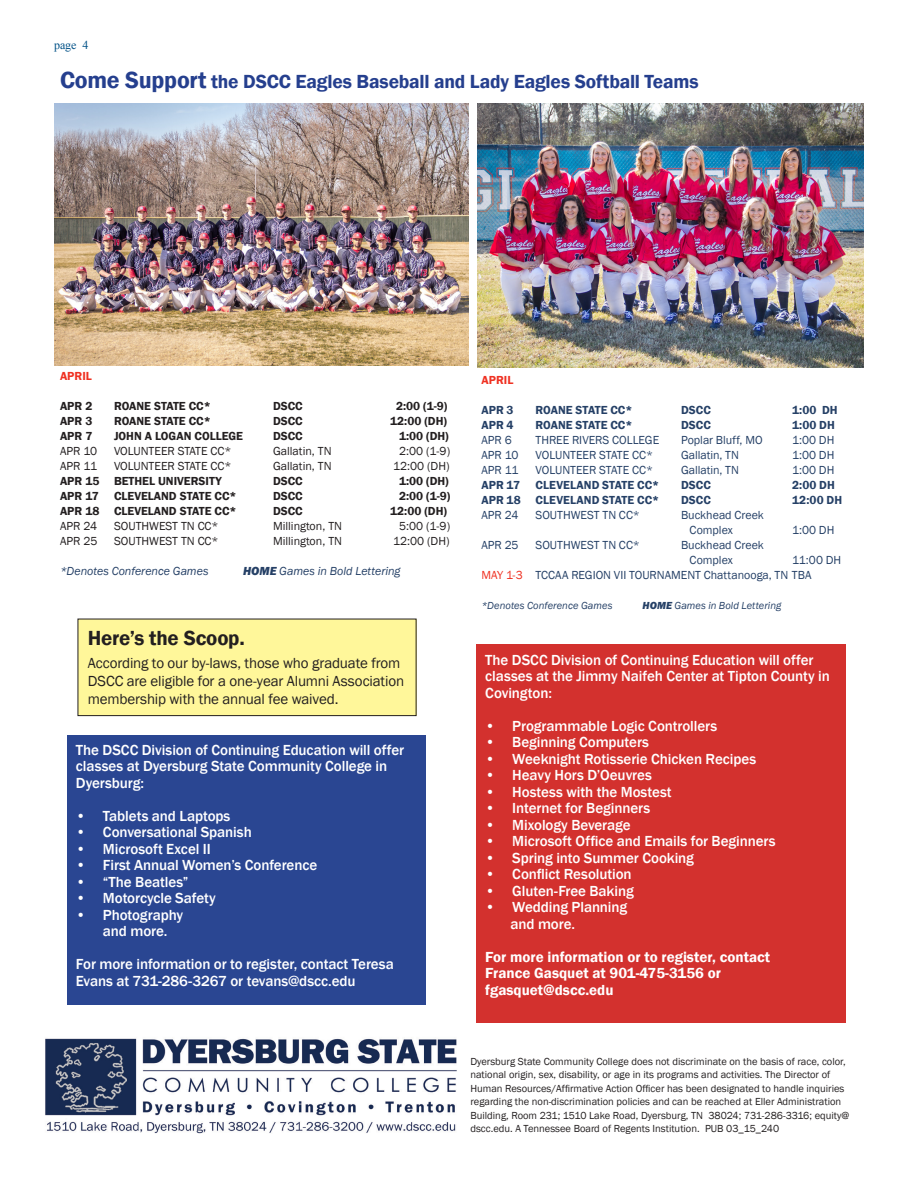
<style>
.page{position:relative;width:918px;height:1188px;background:#fff}
.page>*{position:absolute;margin:0;border:0;box-sizing:border-box;transform-origin:0 0}
.t1{font:600 21px "Franklin Gothic";letter-spacing:-.01em;color:#231f20}
.t2{font:600 19.5px "Franklin Gothic";letter-spacing:-.01em;color:#253f8e}
.t3{font:500 15px/16.5px "Franklin Gothic";letter-spacing:-.005em;color:#fff}
.t4{font:15px/18px "Franklin Gothic";letter-spacing:-.01em;color:#231f20}
.t5{font:600 15px/16.5px "Franklin Gothic";color:#fff}
.t6{font:12px "Franklin Gothic";color:#254066}
.t7{font:600 12px "Franklin Gothic";color:#231f20}
.t8{font:12px "Franklin Gothic";color:#231f20}
.t9{font:600 12px "Franklin Gothic";letter-spacing:.005em;color:#254066}
.t10{font:italic 12px "Franklin Gothic";color:#254066}
.t11{font:600 12px "Franklin Gothic";color:#ef3122}
.t12{font:12px "Times New Roman";color:#005187}
.t13{font:10.5px/13.5px "Franklin Gothic";color:#231f20}
.t14{font:italic 10.5px "Franklin Gothic";letter-spacing:.005em;color:#254066}
.s1{font-size:24px}
.s2{font-weight:800}
.s3{color:#ef3122}
</style>
<div class="page">
<img style="left:45px;top:1038px;width:412px;height:96px">
<div style="left:78px;top:619px;width:338px;height:97px;background:#fff79a"></div>
<div style="left:78px;top:619px;width:338px;height:97px;border:1px solid #231f20"></div>
<img style="left:477px;top:104px;width:386px;height:263px">
<img style="left:54px;top:104px;width:415px;height:262px">
<div style="left:67px;top:735px;width:359px;height:270px;background:#2a4692"></div>
<div style="left:476px;top:645px;width:370px;height:378px;background:#d3312e"></div>
<p class="t12" style="left:54px;top:37px;width:36px">page 4</p>
<p class="t2" style="left:60px;top:69px;width:640px"><span class="s1">Come Support</span> the DSCC Eagles Baseball and Lady Eagles Softball Teams</p>
<p class="t11" style="left:60px;top:368px;width:33px">APRIL</p>
<p class="t7" style="left:60px;top:398px;width:34px">APR 2</p>
<p class="t7" style="left:114px;top:398px;width:98px">ROANE STATE CC*</p>
<p class="t7" style="left:273px;top:398px;width:31px">DSCC</p>
<p class="t7" style="left:396px;top:398px;width:53px">2:00 (1-9)</p>
<p class="t7" style="left:60px;top:413px;width:34px">APR 3</p>
<p class="t7" style="left:114px;top:413px;width:98px">ROANE STATE CC*</p>
<p class="t7" style="left:273px;top:413px;width:31px">DSCC</p>
<p class="t7" style="left:390px;top:413px;width:59px">12:00 (DH)</p>
<p class="t7" style="left:60px;top:428px;width:34px">APR 7</p>
<p class="t7" style="left:114px;top:428px;width:131px">JOHN A LOGAN COLLEGE</p>
<p class="t7" style="left:273px;top:428px;width:31px">DSCC</p>
<p class="t7" style="left:399px;top:428px;width:51px">1:00 (DH)</p>
<p class="t8" style="left:60px;top:443px;width:39px">APR 10</p>
<p class="t8" style="left:114px;top:443px;width:119px">VOLUNTEER STATE CC*</p>
<p class="t8" style="left:273px;top:443px;width:60px">Gallatin, TN</p>
<p class="t8" style="left:399px;top:443px;width:53px">2:00 (1-9)</p>
<p class="t8" style="left:60px;top:458px;width:39px">APR 11</p>
<p class="t8" style="left:114px;top:458px;width:119px">VOLUNTEER STATE CC*</p>
<p class="t8" style="left:273px;top:458px;width:60px">Gallatin, TN</p>
<p class="t8" style="left:393px;top:458px;width:58px">12:00 (DH)</p>
<p class="t7" style="left:60px;top:473px;width:163px">APR 15 BETHEL UNIVERSITY</p>
<p class="t7" style="left:273px;top:473px;width:31px">DSCC</p>
<p class="t7" style="left:399px;top:473px;width:51px">1:00 (DH)</p>
<p class="t7" style="left:60px;top:488px;width:40px">APR 17</p>
<p class="t7" style="left:114px;top:488px;width:124px">CLEVELAND STATE CC*</p>
<p class="t7" style="left:273px;top:488px;width:31px">DSCC</p>
<p class="t7" style="left:399px;top:488px;width:53px">2:00 (1-9)</p>
<p class="t7" style="left:60px;top:503px;width:178px">APR 18 CLEVELAND STATE CC*</p>
<p class="t7" style="left:273px;top:503px;width:31px">DSCC</p>
<p class="t7" style="left:390px;top:503px;width:59px">12:00 (DH)</p>
<p class="t8" style="left:60px;top:518px;width:39px">APR 24</p>
<p class="t8" style="left:114px;top:518px;width:106px">SOUTHWEST TN CC*</p>
<p class="t8" style="left:273px;top:518px;width:71px">Millington, TN</p>
<p class="t8" style="left:399px;top:518px;width:53px">5:00 (1-9)</p>
<p class="t8" style="left:60px;top:533px;width:39px">APR 25</p>
<p class="t8" style="left:114px;top:533px;width:106px">SOUTHWEST TN CC*</p>
<p class="t8" style="left:273px;top:533px;width:71px">Millington, TN</p>
<p class="t8" style="left:393px;top:533px;width:58px">12:00 (DH)</p>
<p class="t10" style="left:60px;top:563px;width:150px">*Denotes Conference Games</p>
<p class="t10" style="left:243px;top:563px;width:159px"><span class="s2">HOME</span> Games in Bold Lettering</p>
<p class="t1" style="left:88px;top:625px;width:158px">Here’s the Scoop.</p>
<p class="t4" style="left:88px;top:654px;width:318px">According to our by-laws, those who graduate from<br>DSCC are eligible for a one-year Alumni Association membership with the annual fee waived.</p>
<p class="t3" style="left:76px;top:742px;width:330px">The DSCC Division of Continuing Education will offer classes at Dyersburg State Community College in<br>Dyersburg:</p>
<p class="t3" style="left:76px;top:808px;width:156px">• Tablets and Laptops</p>
<p class="t3" style="left:76px;top:824px;width:177px">• Conversational Spanish</p>
<p class="t3" style="left:76px;top:841px;width:136px">• Microsoft Excel II</p>
<p class="t3" style="left:76px;top:857px;width:243px">• First Annual Women’s Conference</p>
<p class="t3" style="left:76px;top:874px;width:114px">• “The Beatles”</p>
<p class="t3" style="left:76px;top:890px;width:141px">• Motorcycle Safety</p>
<p class="t3" style="left:103px;top:907px;width:82px;text-indent:-27px">• Photography and more.</p>
<p class="t3" style="left:76px;top:956px;width:319px">For more information or to register, contact Teresa<br>Evans at 731-286-3267 or tevans@dscc.edu</p>
<p class="t11" style="left:482px;top:373px;width:33px">APRIL</p>
<p class="t9" style="left:482px;top:403px;width:34px">APR 3</p>
<p class="t9" style="left:535px;top:403px;width:98px">ROANE STATE CC*</p>
<p class="t9" style="left:681px;top:403px;width:31px">DSCC</p>
<p class="t9" style="left:792px;top:403px;width:47px">1:00 DH</p>
<p class="t9" style="left:482px;top:418px;width:34px">APR 4</p>
<p class="t9" style="left:535px;top:418px;width:98px">ROANE STATE CC*</p>
<p class="t9" style="left:681px;top:418px;width:31px">DSCC</p>
<p class="t9" style="left:792px;top:418px;width:44px">1:00 DH</p>
<p class="t6" style="left:482px;top:433px;width:32px">APR 6</p>
<p class="t6" style="left:535px;top:433px;width:125px">THREE RIVERS COLLEGE</p>
<p class="t6" style="left:681px;top:433px;width:83px">Poplar Bluff, MO</p>
<p class="t6" style="left:792px;top:433px;width:44px">1:00 DH</p>
<p class="t6" style="left:482px;top:448px;width:39px">APR 10</p>
<p class="t6" style="left:535px;top:448px;width:119px">VOLUNTEER STATE CC*</p>
<p class="t6" style="left:681px;top:448px;width:60px">Gallatin, TN</p>
<p class="t6" style="left:792px;top:448px;width:44px">1:00 DH</p>
<p class="t6" style="left:482px;top:463px;width:39px">APR 11</p>
<p class="t6" style="left:535px;top:463px;width:119px">VOLUNTEER STATE CC*</p>
<p class="t6" style="left:681px;top:463px;width:60px">Gallatin, TN</p>
<p class="t6" style="left:792px;top:463px;width:44px">1:00 DH</p>
<p class="t9" style="left:482px;top:478px;width:40px">APR 17</p>
<p class="t9" style="left:535px;top:478px;width:125px">CLEVELAND STATE CC*</p>
<p class="t9" style="left:681px;top:478px;width:31px">DSCC</p>
<p class="t9" style="left:792px;top:478px;width:44px">2:00 DH</p>
<p class="t9" style="left:482px;top:493px;width:179px">APR 18 CLEVELAND STATE CC*</p>
<p class="t9" style="left:681px;top:493px;width:31px">DSCC</p>
<p class="t9" style="left:792px;top:493px;width:52px">12:00 DH</p>
<p class="t6" style="left:482px;top:508px;width:38px">APR 24</p>
<p class="t6" style="left:535px;top:508px;width:106px">SOUTHWEST TN CC*</p>
<p class="t6" style="left:681px;top:508px;width:84px">Buckhead Creek</p>
<p class="t6" style="left:690px;top:523px;width:45px">Complex</p>
<p class="t6" style="left:792px;top:523px;width:44px">1:00 DH</p>
<p class="t6" style="left:482px;top:538px;width:39px">APR 25</p>
<p class="t6" style="left:535px;top:538px;width:106px">SOUTHWEST TN CC*</p>
<p class="t6" style="left:681px;top:538px;width:84px">Buckhead Creek</p>
<p class="t6" style="left:690px;top:553px;width:45px">Complex</p>
<p class="t6" style="left:792px;top:553px;width:51px">11:00 DH</p>
<p class="t6" style="left:482px;top:568px;width:332px"><span class="s3">MAY 1-3</span> TCCAA REGION VII TOURNAMENT Chattanooga, TN TBA</p>
<p class="t14" style="left:482px;top:599px;width:133px">*Denotes Conference Games</p>
<p class="t14" style="left:643px;top:599px;width:140px"><span class="s2">HOME</span> Games in Bold Lettering</p>
<p class="t3" style="left:485px;top:651px;width:346px">The DSCC Division of Continuing Education will offer classes at the Jimmy Naifeh Center at Tipton County in<br>Covington:</p>
<p class="t3" style="left:485px;top:717px;width:233px">• Programmable Logic Controllers</p>
<p class="t3" style="left:485px;top:734px;width:165px">• Beginning Computers</p>
<p class="t3" style="left:485px;top:750px;width:272px">• Weeknight Rotisserie Chicken Recipes</p>
<p class="t3" style="left:485px;top:767px;width:168px">• Heavy Hors D’Oeuvres</p>
<p class="t3" style="left:485px;top:783px;width:188px">• Hostess with the Mostest</p>
<p class="t3" style="left:485px;top:800px;width:166px">• Internet for Beginners</p>
<p class="t3" style="left:485px;top:816px;width:147px">• Mixology Beverage</p>
<p class="t3" style="left:485px;top:833px;width:292px">• Microsoft Office and Emails for Beginners</p>
<p class="t3" style="left:485px;top:849px;width:210px">• Spring into Summer Cooking</p>
<p class="t3" style="left:485px;top:866px;width:148px">• Conflict Resolution</p>
<p class="t3" style="left:485px;top:882px;width:150px">• Gluten-Free Baking</p>
<p class="t3" style="left:485px;top:899px;width:143px">• Wedding Planning</p>
<p class="t3" style="left:510px;top:915px;width:66px">and more.</p>
<p class="t5" style="left:485px;top:948px;width:286px">For more information or to register, contact<br>France Gasquet at 901-475-3156 or</p>
<p class="t5" style="left:485px;top:981px;width:130px">fgasquet@dscc.edu</p>
<p class="t13" style="left:470px;top:1055px;width:380px">Dyersburg State Community College does not discriminate on the basis of race, color, national origin, sex, disability, or age in its programs and activities. The Director of Human Resources/Affirmative Action Officer has been designated to handle inquiries regarding the non-discrimination policies and can be reached at Eller Administration Building, Room 231; 1510 Lake Road, Dyersburg, TN 38024; 731-286-3316; equity@ dscc.edu. A Tennessee Board of Regents Institution. PUB 03_15_240</p>
</div>
